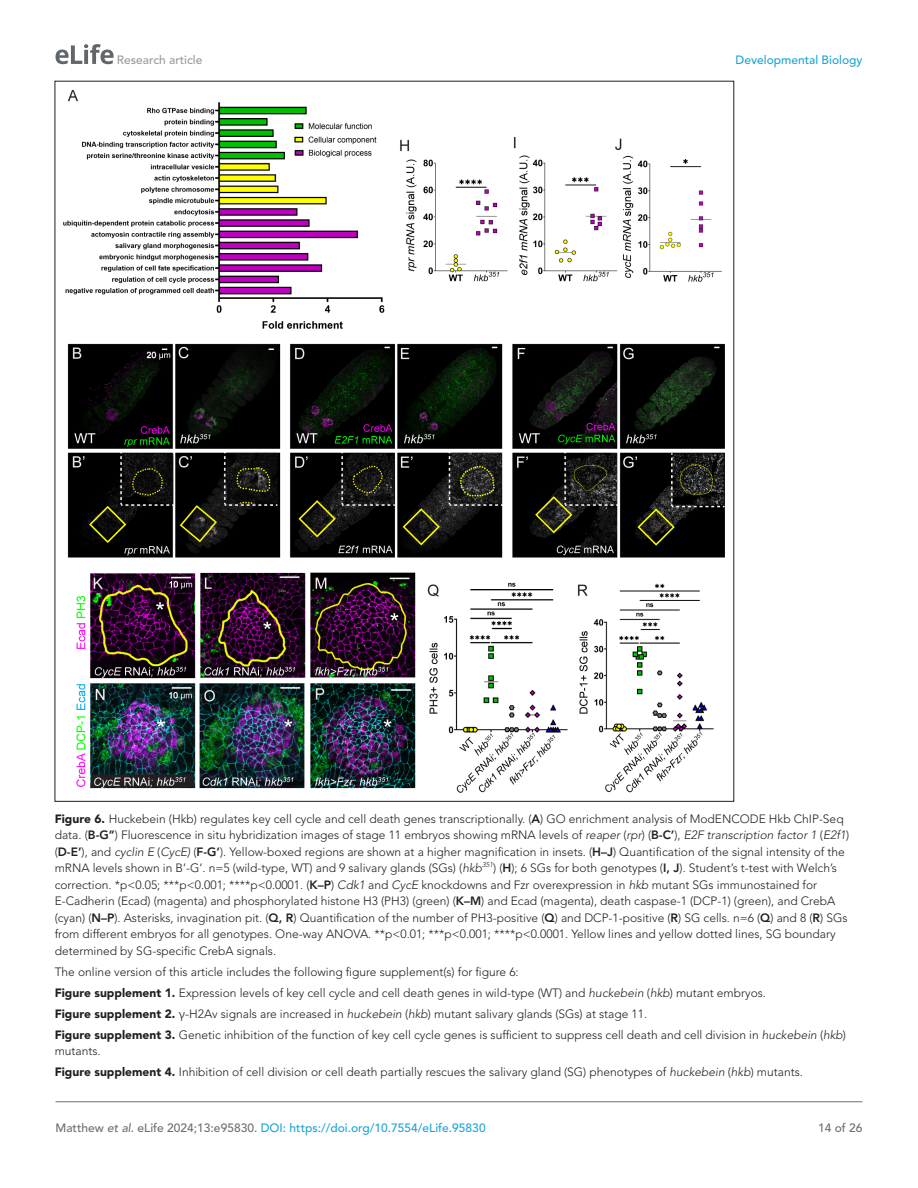
<style>
.page{position:relative;width:918px;height:1188px;background:#fff}
.page>*{position:absolute;margin:0;border:0;box-sizing:border-box;transform-origin:0 0}
.t1{font:300 12px/16.5px "Avenir LT Std";color:#231f20}
.t2{font:500 12px "Avenir LT Std";color:#1ea4d7}
.t3{font:500 12px "Avenir LT Std";color:#9a9a9a}
.t4{font:500 12px "Avenir LT Std";color:#6e6e70}
.s1{font-weight:900}
.s2{font-weight:800}
.s3{font-style:italic}
.s4{font-family:"Segoe UI"}
.s5{color:#6e6e70}
.s6{font-style:italic;color:#6e6e70}
</style>
<div class="page">
<svg style="left:56px;top:44px;width:58px;height:20px"></svg>
<hr style="left:56px;top:1101px;width:806px;height:1px;background:#6e6e70">
<img style="left:64px;top:90px;width:661px;height:702px">
<p class="t3" style="left:117px;top:53px;width:87px">Research article</p>
<p class="t2" style="left:736px;top:53px;width:128px">Developmental Biology</p>
<p class="t1" style="left:55px;top:810px;width:796px"><span class="s1">Figure 6.</span> Huckebein (Hkb) regulates key cell cycle and cell death genes transcriptionally. (<span class="s2">A</span>) GO enrichment analysis of ModENCODE Hkb ChIP-Seq data. (<span class="s2">B-G’’</span>) Fluorescence in situ hybridization images of stage 11 embryos showing mRNA levels of <span class="s3">reaper</span> (<span class="s3">rpr</span>) (<span class="s2">B-C’</span>), <span class="s3">E2F transcription factor 1</span> (<span class="s3">E2f1</span>) (<span class="s2">D-E’</span>), and <span class="s3">cyclin E</span> (<span class="s3">CycE)</span> (<span class="s2">F-G’</span>). Yellow-boxed regions are shown at a higher magnification in insets. (<span class="s2">H–J</span>) Quantification of the signal intensity of the mRNA levels shown in B’-G’. n=5 (wild-type, WT) and 9 salivary glands (SGs) (<span class="s3">hkb</span><sup>351</sup>) (<span class="s2">H</span>); 6 SGs for both genotypes (<span class="s2">I, J</span>). Student’s t-test with Welch’s correction. *p&lt;0.05; ***p&lt;0.001; ****p&lt;0.0001. (<span class="s2">K–P</span>) <span class="s3">Cdk1</span> and <span class="s3">CycE</span> knockdowns and Fzr overexpression in <span class="s3">hkb</span> mutant SGs immunostained for E-Cadherin (Ecad) (magenta) and phosphorylated histone H3 (PH3) (green) (<span class="s2">K–M</span>) and Ecad (magenta), death caspase-1 (DCP-1) (green), and CrebA (cyan) (<span class="s2">N–P</span>). Asterisks, invagination pit. (<span class="s2">Q, R</span>) Quantification of the number of PH3-positive (<span class="s2">Q</span>) and DCP-1-positive (<span class="s2">R</span>) SG cells. n=6 (<span class="s2">Q</span>) and 8 (<span class="s2">R</span>) SGs from different embryos for all genotypes. One-way ANOVA. **p&lt;0.01; ***p&lt;0.001; ****p&lt;0.0001. Yellow lines and yellow dotted lines, SG boundary determined by SG-specific CrebA signals.</p>
<p class="t1" style="left:55px;top:961px;width:793px;line-height:21px">The online version of this article includes the following figure supplement(s) for figure 6:<br><span class="s1">Figure supplement 1.</span> Expression levels of key cell cycle and cell death genes in wild-type (WT) and <span class="s3">huckebein</span> (<span class="s3">hkb</span>) mutant embryos.<br><span class="s1">Figure supplement 2.</span> <span class="s4">γ</span>-H2Av signals are increased in <span class="s3">huckebein</span> (<span class="s3">hkb</span>) mutant salivary glands (SGs) at stage 11.<br><span class="s1">Figure supplement 3.</span> Genetic inhibition of the function of key cell cycle genes is sufficient to suppress cell death and cell division in <span class="s3">huckebein</span> (<span class="s3">hkb</span>)</p>
<p class="t1" style="left:55px;top:1040px;width:750px;line-height:21px">mutants.<br><span class="s1">Figure supplement 4.</span> Inhibition of cell division or cell death partially rescues the salivary gland (SG) phenotypes of <span class="s3">huckebein</span> (<span class="s3">hkb</span>) mutants.</p>
<p class="t2" style="left:56px;top:1121px;width:432px"><span class="s5">Matthew</span> <span class="s6">et al</span><span class="s5">. eLife 2024;13:e95830.</span> DOI: https://doi.org/10.7554/eLife.95830</p>
<p class="t4" style="left:818px;top:1121px;width:46px">14 of 26</p>
</div>
